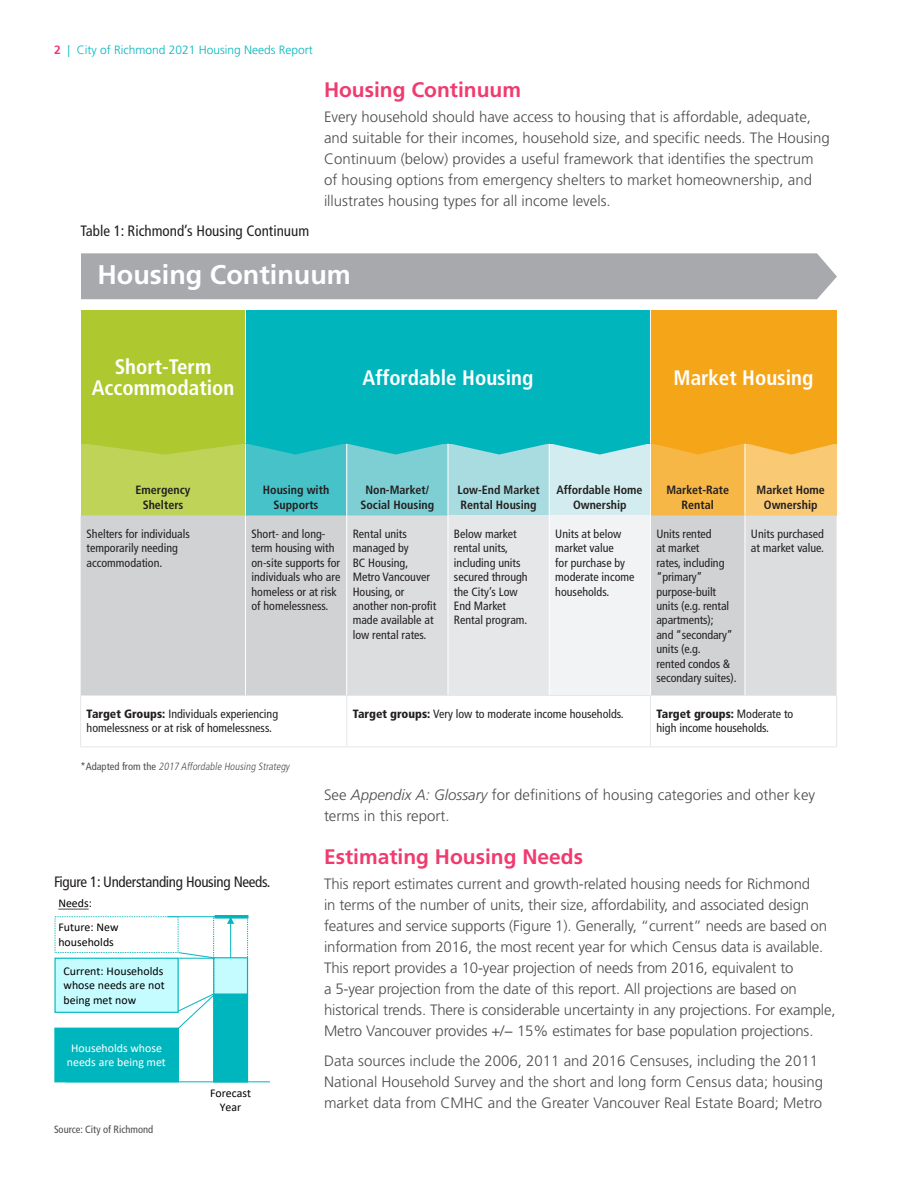
<style>
.page{position:relative;width:918px;height:1188px;background:#fff}
.page>*{position:absolute;margin:0;border:0;box-sizing:border-box;transform-origin:0 0}
.Body{font:700 27px "Frutiger LT Std";color:#fff}
.Body-2{font:700 condensed 21px/21px "Frutiger LT Std";color:#fff;text-align:center}
.Subhead_1{font:700 21px "Frutiger LT Std";color:#ef3b70}
.Body_First_Para{font:300 15px/21px "Frutiger LT Std";letter-spacing:-.01em;color:#4b4c4d}
.Body-3{font:300 15px/21px "Frutiger LT Std";color:#4b4c4d}
.Figures___Graph_Titl{font:condensed 15px "Frutiger LT Std";letter-spacing:-.02em;color:#231f20}
.Figures___Graph_Titl-2{font:condensed 15px "Frutiger LT Std";color:#231f20}
.t1{font:condensed 12px/14.4px "Frutiger LT Std";color:#231f20}
.t2{font:700 condensed 12px/14.4px "Frutiger LT Std";color:#231f20;text-align:center}
.t3{font:300 12px "Frutiger LT Std";color:#00b6bd}
.t4{font:11.85px/14.2px "Calibri";letter-spacing:.005em;color:#000;text-align:center}
.t5{font:11.85px/14.2px "Calibri";letter-spacing:.005em;color:#fff;text-align:center}
.Source_Note{font:italic 300 condensed 10.5px "Frutiger LT Std";color:#4b4c4d}
.t6{font:condensed 10.5px "Frutiger LT Std";color:#4b4c4d}
.s1{font-weight:700;color:#ef3b70}
.s2{font-weight:900}
.s3{font-weight:400;font-style:normal}
.s4{font-style:italic}
</style>
<div class="page">
<div style="left:81px;top:253px;width:756px;height:46px;background:#a8a9ad"></div>
<div style="left:81px;top:310px;width:164px;height:134px;background:#aec82f"></div>
<div style="left:245px;top:310px;width:405px;height:134px;background:#00b6bc"></div>
<div style="left:650px;top:310px;width:187px;height:134px;background:#f5a518"></div>
<div style="left:81px;top:444px;width:164px;height:71px;background:#bed358"></div>
<div style="left:245px;top:444px;width:102px;height:71px;background:#47c2c8"></div>
<div style="left:347px;top:444px;width:101px;height:71px;background:#7dcfd4"></div>
<div style="left:448px;top:444px;width:101px;height:71px;background:#a9dce0"></div>
<div style="left:549px;top:444px;width:101px;height:71px;background:#d2ecef"></div>
<div style="left:650px;top:444px;width:95px;height:71px;background:#f7b746"></div>
<div style="left:745px;top:444px;width:92px;height:71px;background:#f9c974"></div>
<div style="left:81px;top:515px;width:265px;height:180px;background:#d1d2d4"></div>
<svg style="left:347px;top:515px;width:490px;height:180px;background:#d8d9db"></svg>
<div style="left:448px;top:515px;width:101px;height:180px;background:#e6e7e9"></div>
<div style="left:549px;top:515px;width:101px;height:180px;background:#f2f3f4"></div>
<hr style="left:245px;top:444px;width:1px;height:71px;background:#fff">
<hr style="left:346px;top:444px;width:1px;height:71px;background:#fff">
<hr style="left:448px;top:444px;width:1px;height:71px;background:#fff">
<hr style="left:549px;top:444px;width:1px;height:71px;background:#fff">
<hr style="left:650px;top:444px;width:1px;height:71px;background:#fff">
<hr style="left:745px;top:444px;width:1px;height:71px;background:#fff">
<hr style="left:245px;top:515px;width:1px;height:180px;background:#fff">
<hr style="left:448px;top:515px;width:1px;height:180px;background:#fff">
<hr style="left:549px;top:515px;width:1px;height:180px;background:#fff">
<hr style="left:650px;top:515px;width:1px;height:180px;background:#fff">
<hr style="left:745px;top:515px;width:1px;height:180px;background:#fff">
<hr style="left:80px;top:695px;width:165px;height:1px;background:#e6e7e9">
<hr style="left:80px;top:696px;width:1px;height:51px;background:#e6e7e9">
<hr style="left:245px;top:695px;width:102px;height:1px;background:#e6e7e9">
<hr style="left:347px;top:695px;width:101px;height:1px;background:#e6e7e9">
<hr style="left:448px;top:695px;width:101px;height:1px;background:#e6e7e9">
<hr style="left:549px;top:695px;width:101px;height:1px;background:#e6e7e9">
<hr style="left:650px;top:695px;width:95px;height:1px;background:#e6e7e9">
<hr style="left:745px;top:695px;width:92px;height:1px;background:#e6e7e9">
<hr style="left:836px;top:696px;width:1px;height:51px;background:#e6e7e9">
<hr style="left:80px;top:747px;width:165px;height:1px;background:#e6e7e9">
<hr style="left:245px;top:747px;width:102px;height:1px;background:#e6e7e9">
<hr style="left:347px;top:747px;width:101px;height:1px;background:#e6e7e9">
<hr style="left:448px;top:747px;width:101px;height:1px;background:#e6e7e9">
<hr style="left:549px;top:747px;width:101px;height:1px;background:#e6e7e9">
<hr style="left:650px;top:747px;width:95px;height:1px;background:#e6e7e9">
<hr style="left:745px;top:747px;width:92px;height:1px;background:#e6e7e9">
<hr style="left:245px;top:310px;width:1px;height:134px;background:#fff">
<hr style="left:650px;top:310px;width:1px;height:134px;background:#fff">
<hr style="left:346px;top:696px;width:1px;height:51px;background:#e6e7e9">
<hr style="left:650px;top:696px;width:1px;height:51px;background:#e6e7e9">
<svg style="left:90px;top:443px;width:743px;height:12px"></svg>
<hr style="left:66px;top:1082px;width:204px;height:1px;background:#00b6be">
<div style="left:213px;top:957px;width:35px;height:38px;background:#c5fcff;border:1px solid #00b6be"></div>
<div style="left:213px;top:994px;width:35px;height:88px;background:#00b6be"></div>
<hr style="left:230px;top:923px;width:1px;height:35px;background:#00b6be">
<svg style="left:227px;top:919px;width:7px;height:5px"></svg>
<svg style="left:215px;top:915px;width:33px;height:4px"></svg>
<div style="left:55px;top:958px;width:123px;height:54px;background:#c5fcff"></div>
<div style="left:54px;top:958px;width:125px;height:55px;border:1px solid #00b6be"></div>
<div style="left:213px;top:916px;width:35px;height:166px;border:1px dashed #00b6be"></div>
<hr style="left:179px;top:958px;width:36px;height:1px;background:#00b6be">
<hr style="left:167px;top:916px;width:64px;height:1px;background:#00b6be">
<svg style="left:58px;top:909px;width:31px;height:1px"></svg>
<div style="left:55px;top:1028px;width:123px;height:54px;background:#00b6be"></div>
<div style="left:54px;top:1028px;width:125px;height:54px;border:1px solid #00b6be"></div>
<svg style="left:177px;top:993px;width:37px;height:36px"></svg>
<svg style="left:178px;top:952px;width:36px;height:6px"></svg>
<p class="t3" style="left:54px;top:43px;width:260px"><span class="s1">2</span> | City of Richmond 2021 Housing Needs Report</p>
<p class="Figures___Graph_Titl-2" style="left:80px;top:222px;width:230px">Table 1: Richmond’s Housing Continuum</p>
<p class="Subhead_1" style="left:324px;top:77px;width:199px">Housing Continuum</p>
<p class="Body_First_Para" style="left:324px;top:107px;width:507px">Every household should have access to housing that is affordable, adequate, and suitable for their incomes, household size, and specific needs. The Housing Continuum (below) provides a useful framework that identifies the spectrum of housing options from emergency shelters to market homeownership, and illustrates housing types for all income levels.</p>
<p class="Body" style="left:97px;top:258px;width:255px">Housing Continuum</p>
<p class="Body-2" style="left:92px;top:356px;width:144px">Short-Term<br>Accommodation</p>
<p class="Body-2" style="left:363px;top:367px;width:172px">Affordable Housing</p>
<p class="Body-2" style="left:674px;top:367px;width:141px">Market Housing</p>
<p class="t2" style="left:136px;top:483px;width:56px">Emergency<br>Shelters</p>
<p class="t2" style="left:263px;top:483px;width:68px">Housing with<br>Supports</p>
<p class="t2" style="left:361px;top:483px;width:75px">Non-Market/<br>Social Housing</p>
<p class="t2" style="left:457px;top:483px;width:84px;text-align:left">Low-End Market<br>Rental Housing</p>
<p class="t2" style="left:556px;top:483px;width:88px">Affordable Home<br>Ownership</p>
<p class="t2" style="left:666px;top:483px;width:64px">Market-Rate<br>Rental</p>
<p class="t2" style="left:757px;top:483px;width:70px">Market Home<br>Ownership</p>
<p class="t1" style="left:87px;top:527px;width:105px">Shelters for individuals temporarily needing accommodation.</p>
<p class="t1" style="left:251px;top:527px;width:90px">Short- and long&shy;term housing with on-site supports for individuals who are homeless or at risk of homelessness.</p>
<p class="t1" style="left:353px;top:527px;width:85px">Rental units managed by<br>BC Housing,<br>Metro Vancouver<br>Housing, or another non-profit made available at low rental rates.</p>
<p class="t1" style="left:454px;top:527px;width:75px">Below market rental units, including units secured through the City’s Low<br>End Market<br>Rental program.</p>
<p class="t1" style="left:555px;top:527px;width:81px">Units at below market value<br>for purchase by moderate income households.</p>
<p class="t1" style="left:656px;top:527px;width:82px">Units rented<br>at market<br>rates, including “primary” purpose-built units (e.g. rental apartments);<br>and “secondary” units (e.g.<br>rented condos &amp; secondary suites).</p>
<p class="t1" style="left:751px;top:527px;width:75px">Units purchased at market value.</p>
<p class="t1" style="left:87px;top:707px;width:193px"><span class="s2">Target Groups:</span> Individuals experiencing homelessness or at risk of homelessness.</p>
<p class="t1" style="left:353px;top:707px;width:273px"><span class="s2">Target groups:</span> Very low to moderate income households.</p>
<p class="t1" style="left:656px;top:707px;width:138px"><span class="s2">Target groups:</span> Moderate to high income households.</p>
<p class="Source_Note" style="left:80px;top:761px;width:212px"><span class="s3">* Ad a pte d fro m t h e</span> 2017 Affordable Housing Strategy</p>
<p class="Figures___Graph_Titl" style="left:54px;top:873px;width:218px">Figure 1: Understanding Housing Needs.</p>
<p class="t4" style="left:58px;top:896px;width:35px">Needs:</p>
<p class="t4" style="left:58px;top:920px;width:62px;text-align:left">Future: New households</p>
<p class="t4" style="left:64px;top:964px;width:103px;text-align:justify">Current: Households whose needs are not being met now</p>
<p class="t5" style="left:67px;top:1040px;width:100px">Households whose needs are being met</p>
<p class="t6" style="left:54px;top:1123px;width:101px">Source: City of Richmond</p>
<p class="t4" style="left:210px;top:1086px;width:43px">Forecast<br>Year</p>
<p class="Body-3" style="left:324px;top:784px;width:493px">See <span class="s4">Appendix A: Glossary</span> for definitions of housing categories and other key terms in this report.</p>
<p class="Subhead_1" style="left:324px;top:844px;width:261px">Estimating Housing Needs</p>
<p class="Body_First_Para" style="left:324px;top:874px;width:513px">This report estimates current and growth-related housing needs for Richmond<br>in terms of the number of units, their size, affordability, and associated design features and service supports (Figure 1). Generally, “current” needs are based on information from 2016, the most recent year for which Census data is available.<br>This report provides a 10-year projection of needs from 2016, equivalent to<br>a 5-year projection from the date of this report. All projections are based on historical trends. There is considerable uncertainty in any projections. For example, Metro Vancouver provides +/− 15% estimates for base population projections.</p>
<p class="Body-3" style="left:324px;top:1051px;width:501px">Data sources include the 2006, 2011 and 2016 Censuses, including the 2011<br>National Household Survey and the short and long form Census data; housing market data from CMHC and the Greater Vancouver Real Estate Board; Metro</p>
</div>
